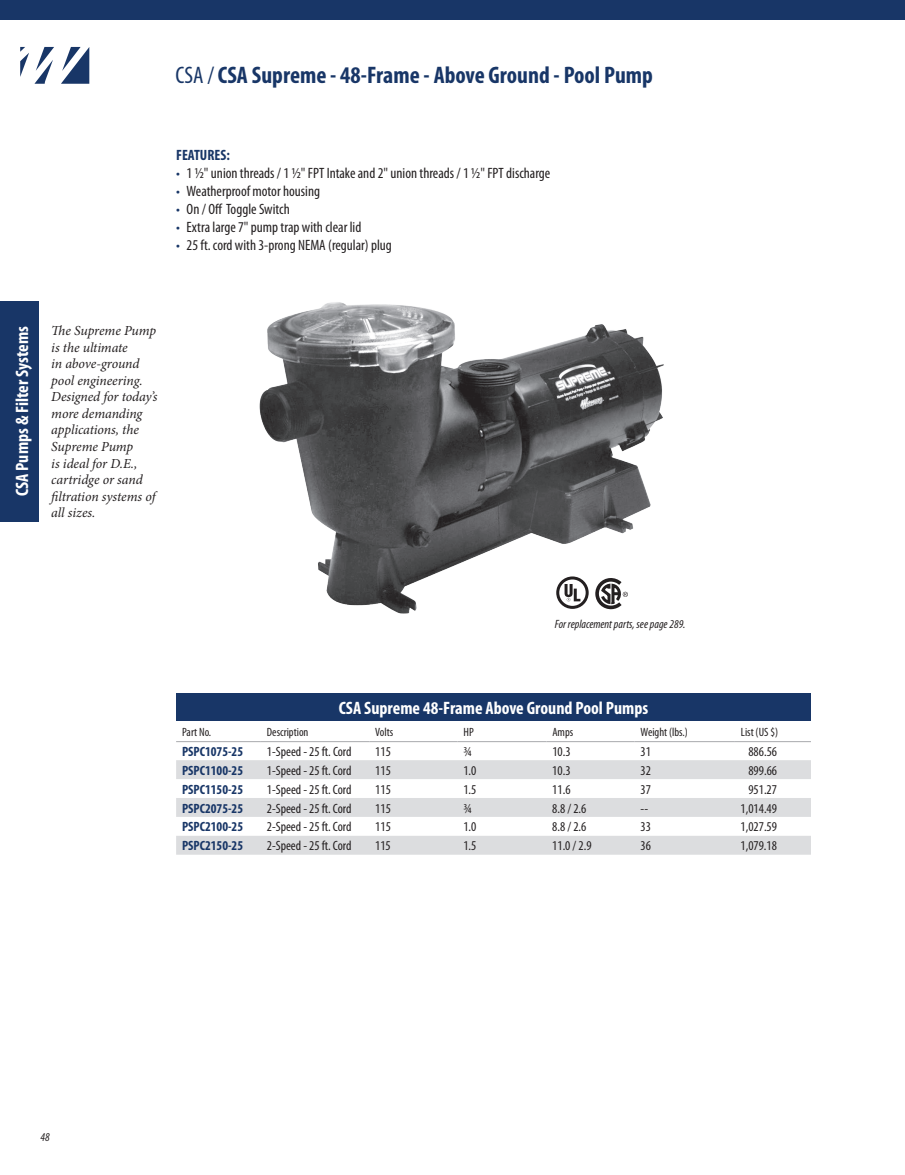
<style>
.page{position:relative;width:905px;height:1175px;background:#fff}
.page>*{position:absolute;margin:0;border:0;box-sizing:border-box;transform-origin:0 0}
.t1{font:700 condensed 24px "Myriad Pro";color:#183667}
.t2{font:700 condensed 18px "Myriad Pro";color:#fff}
.t3{font:condensed 15px "Myriad Pro";color:#231f20}
.t4{font:700 condensed 15px "Myriad Pro";color:#183667}
.t5{font:italic 13.8px/16.5px "Minion Pro";letter-spacing:-.01em;color:#231f20}
.t6{font:condensed 13.5px "Myriad Pro";color:#231f20}
.t7{font:700 condensed 13.5px "Myriad Pro";color:#183667}
.t8{font:condensed 12px "Myriad Pro";color:#231f20}
.t9{font:italic condensed 12px "Myriad Pro";color:#231f20}
.s1{font-weight:400}
.s2{color:#183667}
</style>
<div class="page">
<svg style="left:61px;top:47px;width:28px;height:37px"></svg>
<svg style="left:20px;top:47px;width:34px;height:37px"></svg>
<svg style="left:904px;top:0;width:1px;height:20px"></svg>
<div style="left:0;top:0;width:904px;height:20px;background:#183667"></div>
<div style="left:0;top:301px;width:38px;height:220px;background:#183667"></div>
<div style="left:176px;top:694px;width:635px;height:27px;background:#183667"></div>
<svg style="left:176px;top:760px;width:635px;height:94px;fill:#dcdddf"></svg>
<hr style="left:176px;top:741px;width:85px;height:1px;background:#a8a9ad">
<hr style="left:261px;top:741px;width:108px;height:1px;background:#a8a9ad">
<hr style="left:369px;top:741px;width:88px;height:1px;background:#a8a9ad">
<hr style="left:457px;top:741px;width:89px;height:1px;background:#a8a9ad">
<hr style="left:546px;top:741px;width:88px;height:1px;background:#a8a9ad">
<hr style="left:634px;top:741px;width:100px;height:1px;background:#a8a9ad">
<hr style="left:734px;top:741px;width:77px;height:1px;background:#a8a9ad">
<img style="left:259px;top:302px;width:405px;height:312px">
<svg style="left:556px;top:576px;width:32px;height:33px"></svg>
<svg style="left:594px;top:577px;width:34px;height:33px"></svg>
<h1 class="t1" style="left:176px;top:62px;width:479px"><span class="s1">CSA /</span> CSA Supreme - 48-Frame - Above Ground - Pool Pump</h1>
<p class="t4" style="left:176px;top:146px;width:55px">FEATURES:</p>
<p class="t3" style="left:176px;top:165px;width:376px"><span class="s2">•</span> 1 1/2" union threads / 1 1/2" FPT Intake and 2" union threads / 1 1/2" FPT discharge</p>
<p class="t3" style="left:176px;top:183px;width:145px"><span class="s2">•</span> Weatherproof motor housing</p>
<p class="t3" style="left:176px;top:201px;width:115px"><span class="s2">•</span> On / Off Toggle Switch</p>
<p class="t3" style="left:176px;top:219px;width:187px"><span class="s2">•</span> Extra large 7" pump trap with clear lid</p>
<p class="t3" style="left:176px;top:237px;width:217px"><span class="s2">•</span> 25 ft. cord with 3-prong NEMA (regular) plug</p>
<h2 class="t2" style="left:12px;top:496px;width:172px;rotate:-90deg">CSA Pumps &amp; Filter Systems</h2>
<p class="t5" style="left:51px;top:322px;width:108px">The Supreme Pump is the ultimate<br>in above-ground pool engineering.<br>Designed for today’s more demanding applications, the<br>Supreme Pump<br>is ideal for D.E., cartridge or sand filtration systems of all sizes.</p>
<p class="t9" style="left:555px;top:617px;width:132px">For replacement parts, see page 289.</p>
<h2 class="t2" style="left:339px;top:698px;width:311px">CSA Supreme 48-Frame Above Ground Pool Pumps</h2>
<p class="t8" style="left:182px;top:725px;width:31px">Part No.</p>
<p class="t8" style="left:267px;top:725px;width:43px">Description</p>
<p class="t8" style="left:375px;top:725px;width:20px">Volts</p>
<p class="t8" style="left:463px;top:725px;width:12px">HP</p>
<p class="t8" style="left:552px;top:725px;width:22px">Amps</p>
<p class="t8" style="left:640px;top:725px;width:49px">Weight (lbs.)</p>
<p class="t8" style="left:740px;top:725px;width:39px">List (US $)</p>
<p class="t7" style="left:182px;top:744px;width:62px">PSPC1075-25</p>
<p class="t6" style="left:267px;top:744px;width:86px">1-Speed - 25 ft. Cord</p>
<p class="t6" style="left:375px;top:744px;width:17px">115</p>
<p class="t6" style="left:463px;top:744px;width:10px">3/4</p>
<p class="t6" style="left:552px;top:744px;width:20px">10.3</p>
<p class="t6" style="left:640px;top:744px;width:12px">31</p>
<p class="t6" style="left:748px;top:744px;width:30px">886.56</p>
<p class="t7" style="left:182px;top:762px;width:62px">PSPC1100-25</p>
<p class="t6" style="left:267px;top:763px;width:86px">1-Speed - 25 ft. Cord</p>
<p class="t6" style="left:375px;top:763px;width:17px">115</p>
<p class="t6" style="left:463px;top:763px;width:15px">1.0</p>
<p class="t6" style="left:552px;top:763px;width:20px">10.3</p>
<p class="t6" style="left:640px;top:763px;width:12px">32</p>
<p class="t6" style="left:748px;top:763px;width:30px">899.66</p>
<p class="t7" style="left:182px;top:781px;width:62px">PSPC1150-25</p>
<p class="t6" style="left:267px;top:782px;width:86px">1-Speed - 25 ft. Cord</p>
<p class="t6" style="left:375px;top:782px;width:17px">115</p>
<p class="t6" style="left:463px;top:782px;width:15px">1.5</p>
<p class="t6" style="left:552px;top:782px;width:20px">11.6</p>
<p class="t6" style="left:640px;top:782px;width:12px">37</p>
<p class="t6" style="left:748px;top:782px;width:30px">951.27</p>
<p class="t7" style="left:182px;top:800px;width:62px">PSPC2075-25</p>
<p class="t6" style="left:267px;top:800px;width:86px">2-Speed - 25 ft. Cord</p>
<p class="t6" style="left:375px;top:800px;width:17px">115</p>
<p class="t6" style="left:463px;top:800px;width:10px">3/4</p>
<p class="t6" style="left:552px;top:800px;width:36px">8.8 / 2.6</p>
<p class="t6" style="left:640px;top:800px;width:9px">--</p>
<p class="t6" style="left:740px;top:800px;width:38px">1,014.49</p>
<p class="t7" style="left:182px;top:819px;width:62px">PSPC2100-25</p>
<p class="t6" style="left:267px;top:819px;width:86px">2-Speed - 25 ft. Cord</p>
<p class="t6" style="left:375px;top:819px;width:17px">115</p>
<p class="t6" style="left:463px;top:819px;width:15px">1.0</p>
<p class="t6" style="left:552px;top:819px;width:36px">8.8 / 2.6</p>
<p class="t6" style="left:640px;top:819px;width:12px">33</p>
<p class="t6" style="left:740px;top:819px;width:38px">1,027.59</p>
<p class="t7" style="left:182px;top:838px;width:62px">PSPC2150-25</p>
<p class="t6" style="left:267px;top:838px;width:86px">2-Speed - 25 ft. Cord</p>
<p class="t6" style="left:375px;top:838px;width:17px">115</p>
<p class="t6" style="left:463px;top:838px;width:15px">1.5</p>
<p class="t6" style="left:552px;top:838px;width:41px">11.0 / 2.9</p>
<p class="t6" style="left:640px;top:838px;width:12px">36</p>
<p class="t6" style="left:740px;top:838px;width:38px">1,079.18</p>
<p class="t9" style="left:40px;top:1130px;width:11px">48</p>
</div>
